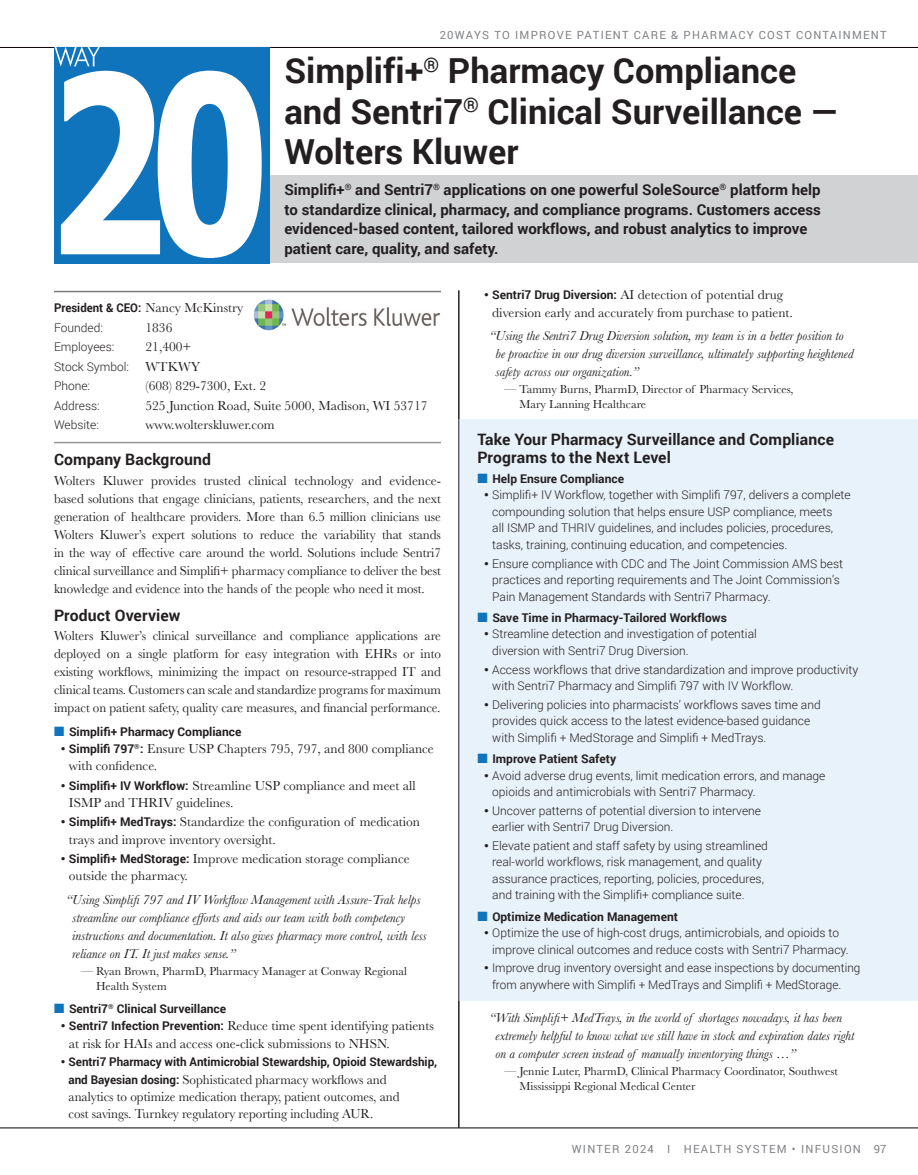
<style>
.page{position:relative;width:918px;height:1175px;background:#fff}
.page>*{position:absolute;margin:0;border:0;box-sizing:border-box;transform-origin:0 0}
.t1{font:700 34.5px/40.5px "Roboto";color:#231f20}
.t2{font:700 15.75px/18px "Roboto";letter-spacing:.005em;color:#231f20}
.t3{font:700 15px/19.5px "Roboto";color:#231f20}
.t4{font:13.5px/18px "Baskerville";color:#231f20}
.t5{font:italic 13.5px/18px "Baskerville";color:#231f20}
.t6{font:300 12px/16.5px "Roboto";color:#231f20}
.t7{font:700 12px "Roboto";color:#231f20}
.t8{font:12px/15px "Baskerville";color:#231f20}
.t9{font:700 12px/19.5px "Roboto";color:#231f20;scale:.95 1}
.t10{font:11.25px "Roboto";letter-spacing:.11em;color:#808285}
.s1{font-family:"Baskerville";font-weight:400;font-size:13.5px}
.s2{font-weight:300}
.s3{color:#1074bc}
.s4{font-family:"Roboto";font-weight:700;font-size:12px}
</style>
<div class="page">
<hr style="left:0;top:1127px;width:918px;height:1px;background:#080302">
<hr style="left:0;top:47px;width:918px;height:1px;background:#080302">
<hr style="left:54px;top:291px;width:387px;height:1px;background:#7d7a7a">
<div style="left:54px;top:176px;width:864px;height:87px;background:#d1d2d4"></div>
<div style="left:459px;top:419px;width:459px;height:581px;background:#e8f2fa"></div>
<hr style="left:54px;top:442px;width:387px;height:1px;background:#939598">
<img style="left:254px;top:300px;width:186px;height:31px">
<div style="left:54px;top:47px;width:216px;height:216px;background:#1074bc"></div>
<svg style="left:55px;top:46px;width:207px;height:212px"></svg>
<hr style="left:459px;top:290px;width:1px;height:837px;background:#231f20">
<p class="t10" style="left:440px;top:27px;width:448px">20WAYS TO IMPROVE PATIENT CARE &amp; PHARMACY COST CONTAINMENT</p>
<h1 class="t1" style="left:284px;top:49px;width:556px">Simplifi+<sup>®</sup> Pharmacy Compliance and Sentri7<sup>®</sup> Clinical Surveillance —<br>Wolters Kluwer</h1>
<p class="t3" style="left:284px;top:180px;width:538px">Simplifi+<sup>®</sup> and Sentri7<sup>®</sup> applications on one powerful SoleSource<sup>®</sup> platform help to standardize clinical, pharmacy, and compliance programs. Customers access evidenced-based content, tailored workflows, and robust analytics to improve patient care, quality, and safety.</p>
<p class="t9" style="left:54px;top:298px;width:201px">President &amp; CEO: <span class="s1">Nancy McKinstry<br></span><span class="s2">Founded:</span></p>
<p class="t4" style="left:145px;top:319px;width:28px">1836</p>
<p class="t6" style="left:54px;top:338px;width:62px">Employees:</p>
<p class="t4" style="left:146px;top:338px;width:48px">21,400+</p>
<p class="t6" style="left:54px;top:356px;width:148px;line-height:19.5px">Stock Symbol: <span class="s1">WTKWY<br></span>Phone:</p>
<p class="t4" style="left:145px;top:377px;width:122px">(608) 829-7300, Ext. 2</p>
<p class="t6" style="left:54px;top:397px;width:47px">Address:</p>
<p class="t4" style="left:145px;top:397px;width:284px">525 Junction Road, Suite 5000, Madison, WI 53717</p>
<p class="t6" style="left:54px;top:416px;width:46px">Website:</p>
<p class="t4" style="left:146px;top:416px;width:131px">www.wolterskluwer.com</p>
<p class="t2" style="left:54px;top:450px;width:159px">Company Background</p>
<p class="t4" style="left:54px;top:471px;width:388px;text-align:justify">Wolters Kluwer provides trusted clinical technology and evidence&shy;based solutions that engage clinicians, patients, researchers, and the next generation of healthcare providers. More than 6.5 million clinicians use Wolters Kluwer’s expert solutions to reduce the variability that stands in the way of effective care around the world. Solutions include Sentri7 clinical surveillance and Simplifi+ pharmacy compliance to deliver the best knowledge and evidence into the hands of the people who need it most.</p>
<p class="t2" style="left:54px;top:605px;width:128px">Product Overview</p>
<p class="t4" style="left:54px;top:627px;width:389px;text-align:justify">Wolters Kluwer’s clinical surveillance and compliance applications are deployed on a single platform for easy integration with EHRs or into existing workflows, minimizing the impact on resource-strapped IT and clinical teams. Customers can scale and standardize programs for maximum impact on patient safety, quality care measures, and financial performance.</p>
<p class="t7" style="left:54px;top:723px;width:189px"><span class="s3">■</span> Simplifi+ Pharmacy Compliance</p>
<p class="t4" style="left:69px;top:740px;width:366px;line-height:17.2px;text-indent:-8px">• <span class="s4">Simplifi 797</span><sup>®</sup><span class="s4">:</span> Ensure USP Chapters 795, 797, and 800 compliance with confidence.</p>
<p class="t4" style="left:69px;top:776px;width:348px;line-height:17.2px;text-indent:-8px">• <span class="s4">Simplifi+ IV Workflow:</span> Streamline USP compliance and meet all<br>ISMP and THRIV guidelines.</p>
<p class="t4" style="left:69px;top:813px;width:353px;line-height:17.2px;text-indent:-8px">• <span class="s4">Simplifi+ MedTrays:</span> Standardize the configuration of medication trays and improve inventory oversight.</p>
<p class="t4" style="left:69px;top:850px;width:342px;line-height:17.2px;text-indent:-8px">• <span class="s4">Simplifi+ MedStorage:</span> Improve medication storage compliance outside the pharmacy.</p>
<p class="t5" style="left:72px;top:890px;width:356px;text-indent:-6px">“Using Simplifi 797 and IV Workflow Management with Assure-Trak helps streamline our compliance efforts and aids our team with both competency instructions and documentation. It also gives pharmacy more control, with less reliance on IT. It just makes sense.”</p>
<p class="t8" style="left:96px;top:963px;width:313px;text-indent:-15px">— Ryan Brown, PharmD, Pharmacy Manager at Conway Regional<br>Health System</p>
<p class="t7" style="left:54px;top:1000px;width:174px"><span class="s3">■</span> Sentri7<sup>®</sup> Clinical Surveillance</p>
<p class="t4" style="left:69px;top:1017px;width:367px;line-height:17.2px;text-indent:-8px">• <span class="s4">Sentri7 Infection Prevention:</span> Reduce time spent identifying patients at risk for HAIs and access one-click submissions to NHSN.</p>
<p class="t7" style="left:61px;top:1053px;width:378px"><span class="s1">•</span> Sentri7 Pharmacy with Antimicrobial Stewardship, Opioid Stewardship,</p>
<p class="t4" style="left:69px;top:1070px;width:332px;line-height:17.2px"><span class="s4">and Bayesian dosing:</span> Sophisticated pharmacy workflows and analytics to optimize medication therapy, patient outcomes, and cost savings. Turnkey regulatory reporting including AUR.</p>
<p class="t4" style="left:492px;top:286px;width:302px;line-height:17.2px;text-indent:-8px">• <span class="s4">Sentri7 Drug Diversion:</span> AI detection of potential drug diversion early and accurately from purchase to patient.</p>
<p class="t5" style="left:496px;top:326px;width:360px;text-indent:-6px">“Using the Sentri7 Drug Diversion solution, my team is in a better position to be proactive in our drug diversion surveillance, ultimately supporting heightened safety across our organization.”</p>
<p class="t8" style="left:519px;top:382px;width:276px;text-indent:-15px">— Tammy Burns, PharmD, Director of Pharmacy Services,<br>Mary Lanning Healthcare</p>
<p class="t2" style="left:477px;top:430px;width:358px">Take Your Pharmacy Surveillance and Compliance<br>Programs to the Next Level</p>
<p class="t7" style="left:477px;top:470px;width:148px"><span class="s3">■</span> Help Ensure Compliance</p>
<p class="t6" style="left:492px;top:486px;width:360px;text-indent:-8px"><span class="s1">•</span> Simplifi+ IV Workflow, together with Simplifi 797, delivers a complete compounding solution that helps ensure USP compliance, meets<br>all ISMP and THRIV guidelines, and includes policies, procedures, tasks, training, continuing education, and competencies.</p>
<p class="t6" style="left:492px;top:555px;width:352px;text-indent:-8px"><span class="s1">•</span> Ensure compliance with CDC and The Joint Commission AMS best practices and reporting requirements and The Joint Commission’s<br>Pain Management Standards with Sentri7 Pharmacy.</p>
<p class="t7" style="left:477px;top:609px;width:251px"><span class="s3">■</span> Save Time in Pharmacy-Tailored Workflows</p>
<p class="t6" style="left:492px;top:625px;width:266px;text-indent:-8px"><span class="s1">•</span> Streamline detection and investigation of potential diversion with Sentri7 Drug Diversion.</p>
<p class="t6" style="left:492px;top:660px;width:368px;text-indent:-8px"><span class="s1">•</span> Access workflows that drive standardization and improve productivity with Sentri7 Pharmacy and Simplifi 797 with IV Workflow.</p>
<p class="t6" style="left:492px;top:696px;width:330px;text-indent:-8px"><span class="s1">•</span> Delivering policies into pharmacists’ workflows saves time and provides quick access to the latest evidence-based guidance with Simplifi + MedStorage and Simplifi + MedTrays.</p>
<p class="t7" style="left:477px;top:750px;width:140px"><span class="s3">■</span> Improve Patient Safety</p>
<p class="t6" style="left:492px;top:766px;width:335px;text-indent:-8px"><span class="s1">•</span> Avoid adverse drug events, limit medication errors, and manage opioids and antimicrobials with Sentri7 Pharmacy.</p>
<p class="t6" style="left:492px;top:801px;width:270px;text-indent:-8px"><span class="s1">•</span> Uncover patterns of potential diversion to intervene earlier with Sentri7 Drug Diversion.</p>
<p class="t6" style="left:492px;top:837px;width:277px;text-indent:-8px"><span class="s1">•</span> Elevate patient and staff safety by using streamlined real-world workflows, risk management, and quality assurance practices, reporting, policies, procedures, and training with the Simplifi+ compliance suite.</p>
<p class="t7" style="left:477px;top:908px;width:202px"><span class="s3">■</span> Optimize Medication Management</p>
<p class="t6" style="left:492px;top:924px;width:358px;text-indent:-8px"><span class="s1">•</span> Optimize the use of high-cost drugs, antimicrobials, and opioids to improve clinical outcomes and reduce costs with Sentri7 Pharmacy.</p>
<p class="t6" style="left:492px;top:959px;width:370px;text-indent:-8px"><span class="s1">•</span> Improve drug inventory oversight and ease inspections by documenting from anywhere with Simplifi + MedTrays and Simplifi + MedStorage.</p>
<p class="t5" style="left:496px;top:1008px;width:360px;text-indent:-6px">“With Simplifi+ MedTrays, in the world of shortages nowadays, it has been extremely helpful to know what we still have in stock and expiration dates right on a computer screen instead of manually inventorying things …”</p>
<p class="t8" style="left:519px;top:1063px;width:320px;text-indent:-15px">— Jennie Luter, PharmD, Clinical Pharmacy Coordinator, Southwest<br>Mississippi Regional Medical Center</p>
<p class="t10" style="left:572px;top:1141px;width:291px">WINTER 2024 I HEALTH SYSTEM • INFUSION</p>
<p class="t10" style="left:874px;top:1141px;width:14px">97</p>
</div>
